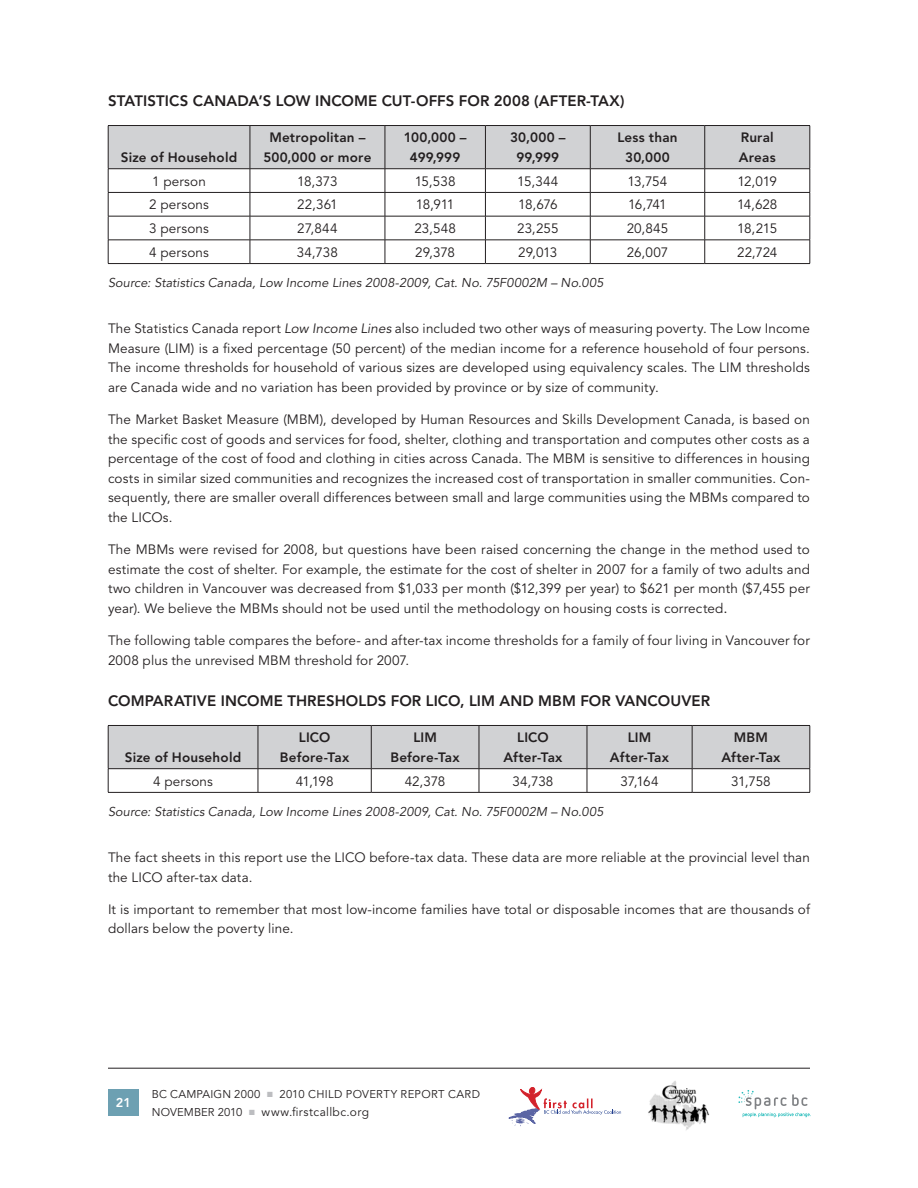
<style>
.page{position:relative;width:918px;height:1188px;background:#fff}
.page>*{position:absolute;margin:0;border:0;box-sizing:border-box;transform-origin:0 0}
.t1{font:800 15px "Avenir LT Std";letter-spacing:.005em;color:#231f20}
.t2{font:13.5px/19.5px "Avenir LT Std";letter-spacing:.01em;color:#231f20;text-align:justify}
.t3{font:800 13.5px/19.5px "Avenir LT Std";letter-spacing:.015em;color:#231f20;text-align:center}
.t4{font:italic 12.75px "Avenir LT Std";letter-spacing:.01em;color:#231f20}
.t5{font:800 12.75px "Avenir LT Std";color:#fff}
.t6{font:12px "Avenir LT Std";letter-spacing:.035em;color:#231f20}
.t7{font:11.25px "Avenir LT Std";letter-spacing:.02em;color:#231f20}
.s1{font-style:italic}
.s2{font-size:15px}
</style>
<div class="page">
<svg style="left:509px;top:1087px;width:112px;height:39px"></svg>
<svg style="left:738px;top:1090px;width:73px;height:27px"></svg>
<img style="left:648px;top:1081px;width:62px;height:49px">
<div style="left:108px;top:1089px;width:31px;height:27px;background:#6da0b2"></div>
<hr style="left:108px;top:1068px;width:702px;height:1px;background:#231f20">
<hr style="left:108px;top:125px;width:142px;height:1px;background:#231f20">
<hr style="left:250px;top:125px;width:135px;height:1px;background:#231f20">
<hr style="left:385px;top:125px;width:100px;height:1px;background:#231f20">
<hr style="left:485px;top:125px;width:105px;height:1px;background:#231f20">
<hr style="left:590px;top:125px;width:115px;height:1px;background:#231f20">
<hr style="left:705px;top:125px;width:105px;height:1px;background:#231f20">
<hr style="left:108px;top:263px;width:142px;height:1px;background:#231f20">
<hr style="left:250px;top:263px;width:135px;height:1px;background:#231f20">
<hr style="left:385px;top:263px;width:100px;height:1px;background:#231f20">
<hr style="left:485px;top:263px;width:105px;height:1px;background:#231f20">
<hr style="left:590px;top:263px;width:115px;height:1px;background:#231f20">
<hr style="left:705px;top:263px;width:105px;height:1px;background:#231f20">
<svg style="left:108px;top:126px;width:703px;height:137px"></svg>
<hr style="left:108px;top:792px;width:150px;height:1px;background:#231f20">
<hr style="left:258px;top:792px;width:113px;height:1px;background:#231f20">
<hr style="left:371px;top:792px;width:108px;height:1px;background:#231f20">
<hr style="left:479px;top:792px;width:108px;height:1px;background:#231f20">
<hr style="left:587px;top:792px;width:105px;height:1px;background:#231f20">
<hr style="left:692px;top:792px;width:118px;height:1px;background:#231f20">
<svg style="left:108px;top:725px;width:703px;height:67px"></svg>
<p class="t1" style="left:108px;top:92px;width:518px">STATISTICS CANADA’S LOW INCOME CUT-OFFS FOR 2008 (AFTER-TAX)</p>
<p class="t3" style="left:121px;top:148px;width:118px">Size of Household</p>
<p class="t3" style="left:263px;top:128px;width:110px">Metropolitan –<br>500,000 or more</p>
<p class="t3" style="left:404px;top:128px;width:64px">100,000 –<br>499,999</p>
<p class="t3" style="left:510px;top:128px;width:57px">30,000 –<br>99,999</p>
<p class="t3" style="left:617px;top:128px;width:62px">Less than<br>30,000</p>
<p class="t3" style="left:739px;top:128px;width:38px;text-align:left">Rural<br>Areas</p>
<p class="t2" style="left:152px;top:172px;width:55px">1 person</p>
<p class="t2" style="left:297px;top:172px;width:42px">18,373</p>
<p class="t2" style="left:415px;top:172px;width:42px">15,538</p>
<p class="t2" style="left:517px;top:172px;width:43px">15,344</p>
<p class="t2" style="left:628px;top:172px;width:41px">13,754</p>
<p class="t2" style="left:738px;top:172px;width:41px">12,019</p>
<p class="t2" style="left:149px;top:195px;width:61px">2 persons</p>
<p class="t2" style="left:297px;top:195px;width:42px">22,361</p>
<p class="t2" style="left:416px;top:195px;width:40px">18,911</p>
<p class="t2" style="left:518px;top:195px;width:41px">18,676</p>
<p class="t2" style="left:628px;top:195px;width:40px">16,741</p>
<p class="t2" style="left:737px;top:195px;width:42px">14,628</p>
<p class="t2" style="left:149px;top:219px;width:61px">3 persons</p>
<p class="t2" style="left:297px;top:219px;width:42px">27,844</p>
<p class="t2" style="left:414px;top:219px;width:43px">23,548</p>
<p class="t2" style="left:517px;top:219px;width:43px">23,255</p>
<p class="t2" style="left:627px;top:219px;width:43px">20,845</p>
<p class="t2" style="left:737px;top:219px;width:41px">18,215</p>
<p class="t2" style="left:149px;top:243px;width:61px">4 persons</p>
<p class="t2" style="left:297px;top:243px;width:42px">34,738</p>
<p class="t2" style="left:415px;top:243px;width:41px">29,378</p>
<p class="t2" style="left:518px;top:243px;width:41px">29,013</p>
<p class="t2" style="left:627px;top:243px;width:43px">26,007</p>
<p class="t2" style="left:737px;top:243px;width:42px">22,724</p>
<p class="t4" style="left:108px;top:275px;width:497px">Source: Statistics Canada, Low Income Lines 2008-2009, Cat. No. 75F0002M – No.005</p>
<p class="t2" style="left:108px;top:319px;width:703px">The Statistics Canada report <span class="s1">Low Income Lines</span> also included two other ways of measuring poverty. The Low Income Measure (LIM) is a fixed percentage (50 percent) of the median income for a reference household of four persons.<br>The income thresholds for household of various sizes are developed using equivalency scales. The LIM thresholds are Canada wide and no variation has been provided by province or by size of community.</p>
<p class="t2" style="left:108px;top:410px;width:704px">The Market Basket Measure (MBM), developed by Human Resources and Skills Development Canada, is based on the specific cost of goods and services for food, shelter, clothing and transportation and computes other costs as a percentage of the cost of food and clothing in cities across Canada. The MBM is sensitive to differences in housing costs in similar sized communities and recognizes the increased cost of transportation in smaller communities. Con&shy;sequently, there are smaller overall differences between small and large communities using the MBMs compared to the LICOs.</p>
<p class="t2" style="left:108px;top:540px;width:703px">The MBMs were revised for 2008, but questions have been raised concerning the change in the method used to estimate the cost of shelter. For example, the estimate for the cost of shelter in 2007 for a family of two adults and two children in Vancouver was decreased from $1,033 per month ($12,399 per year) to $621 per month ($7,455 per year). We believe the MBMs should not be used until the methodology on housing costs is corrected<span class="s2">.</span></p>
<p class="t2" style="left:108px;top:631px;width:703px">The following table compares the before- and after-tax income thresholds for a family of four living in Vancouver for<br>2008 plus the unrevised MBM threshold for 2007.</p>
<p class="t1" style="left:108px;top:692px;width:604px">COMPARATIVE INCOME THRESHOLDS FOR LICO, LIM AND MBM FOR VANCOUVER</p>
<p class="t3" style="left:125px;top:748px;width:118px">Size of Household</p>
<p class="t3" style="left:280px;top:728px;width:71px">LICO<br>Before-Tax</p>
<p class="t3" style="left:390px;top:728px;width:71px">LIM<br>Before-Tax</p>
<p class="t3" style="left:503px;top:728px;width:61px">LICO<br>After-Tax</p>
<p class="t3" style="left:610px;top:728px;width:61px">LIM<br>After-Tax</p>
<p class="t3" style="left:721px;top:728px;width:61px">MBM<br>After-Tax</p>
<p class="t2" style="left:153px;top:772px;width:61px">4 persons</p>
<p class="t2" style="left:296px;top:772px;width:39px">41,198</p>
<p class="t2" style="left:405px;top:772px;width:42px">42,378</p>
<p class="t2" style="left:512px;top:772px;width:42px">34,738</p>
<p class="t2" style="left:621px;top:772px;width:39px">37,164</p>
<p class="t2" style="left:731px;top:772px;width:41px">31,758</p>
<p class="t4" style="left:108px;top:804px;width:497px">Source: Statistics Canada, Low Income Lines 2008-2009, Cat. No. 75F0002M – No.005</p>
<p class="t2" style="left:108px;top:848px;width:703px">The fact sheets in this report use the LICO before-tax data. These data are more reliable at the provincial level than the LICO after-tax data.</p>
<p class="t2" style="left:108px;top:900px;width:704px">It is important to remember that most low-income families have total or disposable incomes that are thousands of dollars below the poverty line.</p>
<p class="t5" style="left:116px;top:1095px;width:17px">21</p>
<p class="t7" style="left:152px;top:1088px;width:110px">BC CAMPAIGN 2000</p>
<p class="t7" style="left:279px;top:1088px;width:202px">2010 CHILD POVERTY REPORT CARD</p>
<p class="t7" style="left:152px;top:1106px;width:92px">NOVEMBER 2010</p>
<p class="t6" style="left:262px;top:1105px;width:109px">www.firstcallbc.org</p>
</div>
